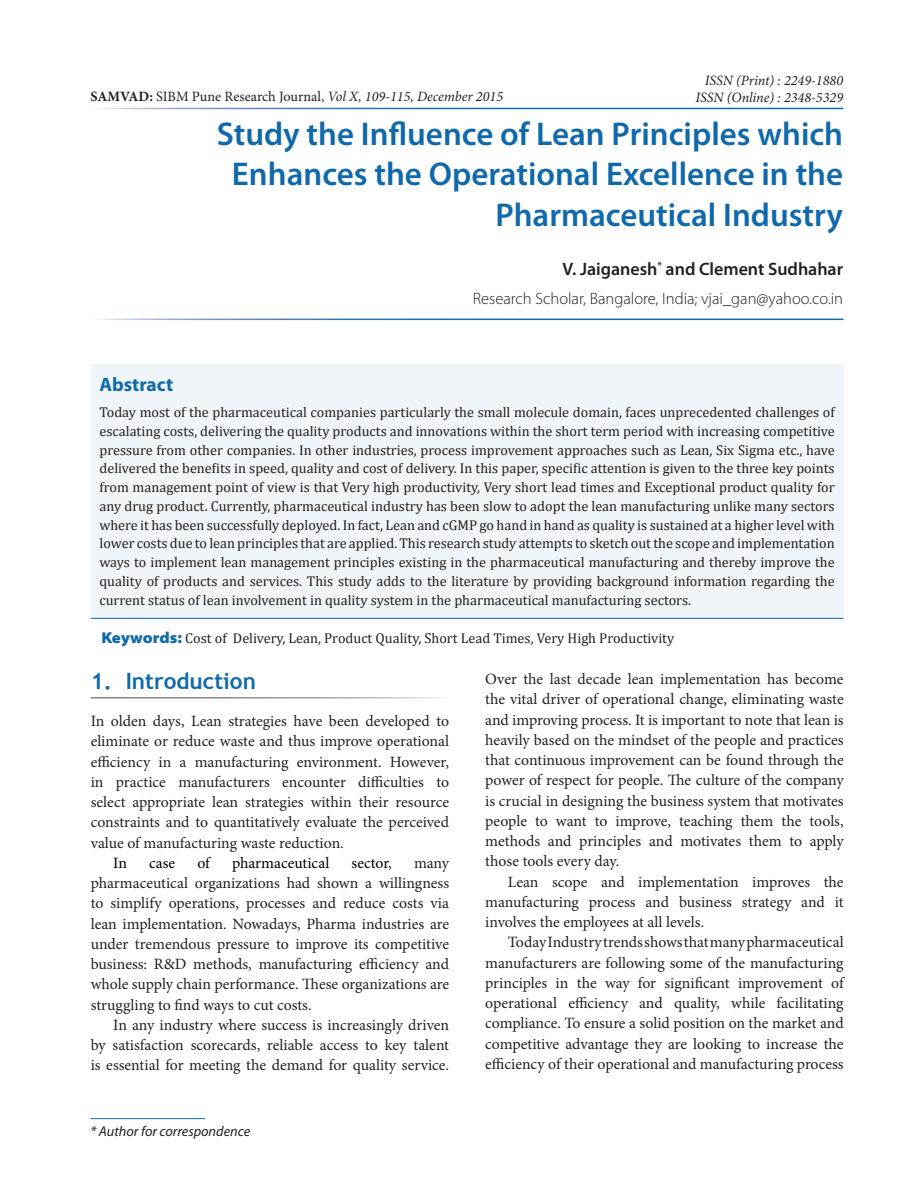
<style>
.page{position:relative;width:918px;height:1188px;background:#fff}
.page>*{position:absolute;margin:0;border:0;box-sizing:border-box;transform-origin:0 0}
.Heading{font:600 33px/40.5px "Myriad Pro";color:#0f69ab;text-align:right}
.Body_Head{font:700 22.5px "Trebuchet MS";color:#0f69ab}
.Abstract_Header{font:700 19.5px "Myriad Pro";color:#0f69ab}
.Authors{font:600 18px "Myriad Pro";color:#231f20}
.Author_Affiliations{font:300 16.5px "Myriad Pro";color:#231f20}
.Body_Text_Ind_F{font:15.75px/20.2px "Minion Pro";color:#231f20;text-align:justify}
.Body_Text{font:15.75px/20.2px "Minion Pro";color:#231f20;text-align:justify}
.Body_Text_Ind_F-2{font:15.75px "Minion Pro";color:#000}
.Abstract_Body{font:14.25px/18.8px "Cambria";color:#231f20;text-align:justify}
.t1{font:italic 14.25px/17.1px "Minion Pro";color:#231f20;text-align:right}
.KeywordText{font:14.25px "Cambria";color:#231f20}
.t2{font:italic 14.25px "Myriad Pro";color:#231f20}
.s1{font-weight:700;font-style:normal}
.s2{font-style:normal}
.s3{font-family:"Myriad Pro";font-weight:900;font-stretch:semi-expanded;font-size:15.75px;color:#0f69ab}
.s4{color:#231f20}
</style>
<div class="page">
<hr style="left:90px;top:1118px;width:115px;height:1px;background:#0f69ab">
<div style="left:91px;top:364px;width:753px;height:254px;background:#eff5f8"></div>
<hr style="left:91px;top:618px;width:753px;height:1px;background:#0f69ab">
<p class="t1" style="left:90px;top:88px;width:414px"><span class="s1">SAMVAD:</span> <span class="s2">SIBM Pune Research Journal,</span> Vol X, 109-115, December 2015</p>
<p class="t1" style="left:695px;top:71px;width:149px">ISSN (Print) : 2249-1880<br>ISSN (Online) : 2348-5329</p>
<p class="Heading" style="left:217px;top:113px;width:628px">Study the Influence of Lean Principles which<br>Enhances the Operational Excellence in the<br>Pharmaceutical Industry</p>
<p class="Authors" style="left:563px;top:258px;width:282px">V. Jaiganesh<sup>*</sup> and Clement Sudhahar</p>
<p class="Author_Affiliations" style="left:473px;top:289px;width:372px">Research Scholar, Bangalore, India; vjai_gan@yahoo.co.in</p>
<p class="Abstract_Header" style="left:100px;top:373px;width:75px">Abstract</p>
<p class="Abstract_Body" style="left:100px;top:403px;width:737px">Today most of the pharmaceutical companies particularly the small molecule domain, faces unprecedented challenges of escalating costs, delivering the quality products and innovations within the short term period with increasing competitive pressure from other companies. In other industries, process improvement approaches such as Lean, Six Sigma etc., have delivered the benefits in speed, quality and cost of delivery. In this paper, specific attention is given to the three key points from management point of view is that Very high productivity, Very short lead times and Exceptional product quality for any drug product. Currently, pharmaceutical industry has been slow to adopt the lean manufacturing unlike many sectors where it has been successfully deployed. In fact, Lean and cGMP go hand in hand as quality is sustained at a higher level with lower costs due to lean principles that are applied. This research study attempts to sketch out the scope and implementation ways to implement lean management principles existing in the pharmaceutical manufacturing and thereby improve the quality of products and services. This study adds to the literature by providing background information regarding the current status of lean involvement in quality system in the pharmaceutical manufacturing sectors.</p>
<p class="KeywordText" style="left:101px;top:630px;width:574px"><span class="s3">Keywords:</span> Cost of Delivery, Lean, Product Quality, Short Lead Times, Very High Productivity</p>
<p class="Body_Head" style="left:91px;top:667px;width:167px">1. Introduction</p>
<p class="Body_Text" style="left:91px;top:711px;width:360px">In olden days, Lean strategies have been developed to eliminate or reduce waste and thus improve operational efficiency in a manufacturing environment. However, in practice manufacturers encounter difficulties to select appropriate lean strategies within their resource constraints and to quantitatively evaluate the perceived value of manufacturing waste reduction.</p>
<p class="Body_Text_Ind_F-2" style="left:113px;top:852px;width:15px">In</p>
<p class="Body_Text_Ind_F-2" style="left:149px;top:852px;width:28px">case</p>
<p class="Body_Text_Ind_F-2" style="left:197px;top:852px;width:14px">of</p>
<p class="Body_Text_Ind_F-2" style="left:232px;top:852px;width:99px">pharmaceutical</p>
<p class="Body_Text_Ind_F-2" style="left:351px;top:852px;width:42px">sector<span class="s4">,</span></p>
<p class="Body_Text_Ind_F" style="left:91px;top:853px;width:360px;text-indent:323px">many pharmaceutical organizations had shown a willingness to simplify operations, processes and reduce costs via lean implementation. Nowadays, Pharma industries are under tremendous pressure to improve its competitive business: R&amp;D methods, manufacturing efficiency and whole supply chain performance. These organizations are struggling to find ways to cut costs.</p>
<p class="Body_Text_Ind_F" style="left:91px;top:1015px;width:360px;text-indent:23px">In any industry where success is increasingly driven by satisfaction scorecards, reliable access to key talent is essential for meeting the demand for quality service.</p>
<p class="t2" style="left:90px;top:1123px;width:161px">* Author for correspondence</p>
<p class="Body_Text_Ind_F" style="left:485px;top:669px;width:360px">Over the last decade lean implementation has become the vital driver of operational change, eliminating waste and improving process. It is important to note that lean is heavily based on the mindset of the people and practices that continuous improvement can be found through the power of respect for people. The culture of the company is crucial in designing the business system that motivates people to want to improve, teaching them the tools, methods and principles and motivates them to apply those tools every day.</p>
<p class="Body_Text_Ind_F" style="left:485px;top:872px;width:360px;text-indent:23px">Lean scope and implementation improves the manufacturing process and business strategy and it involves the employees at all levels.</p>
<p class="Body_Text_Ind_F" style="left:485px;top:932px;width:360px;text-indent:23px">Today Industry trends shows that many pharmaceutical manufacturers are following some of the manufacturing principles in the way for significant improvement of operational efficiency and quality, while facilitating compliance. To ensure a solid position on the market and competitive advantage they are looking to increase the efficiency of their operational and manufacturing process</p>
</div>
